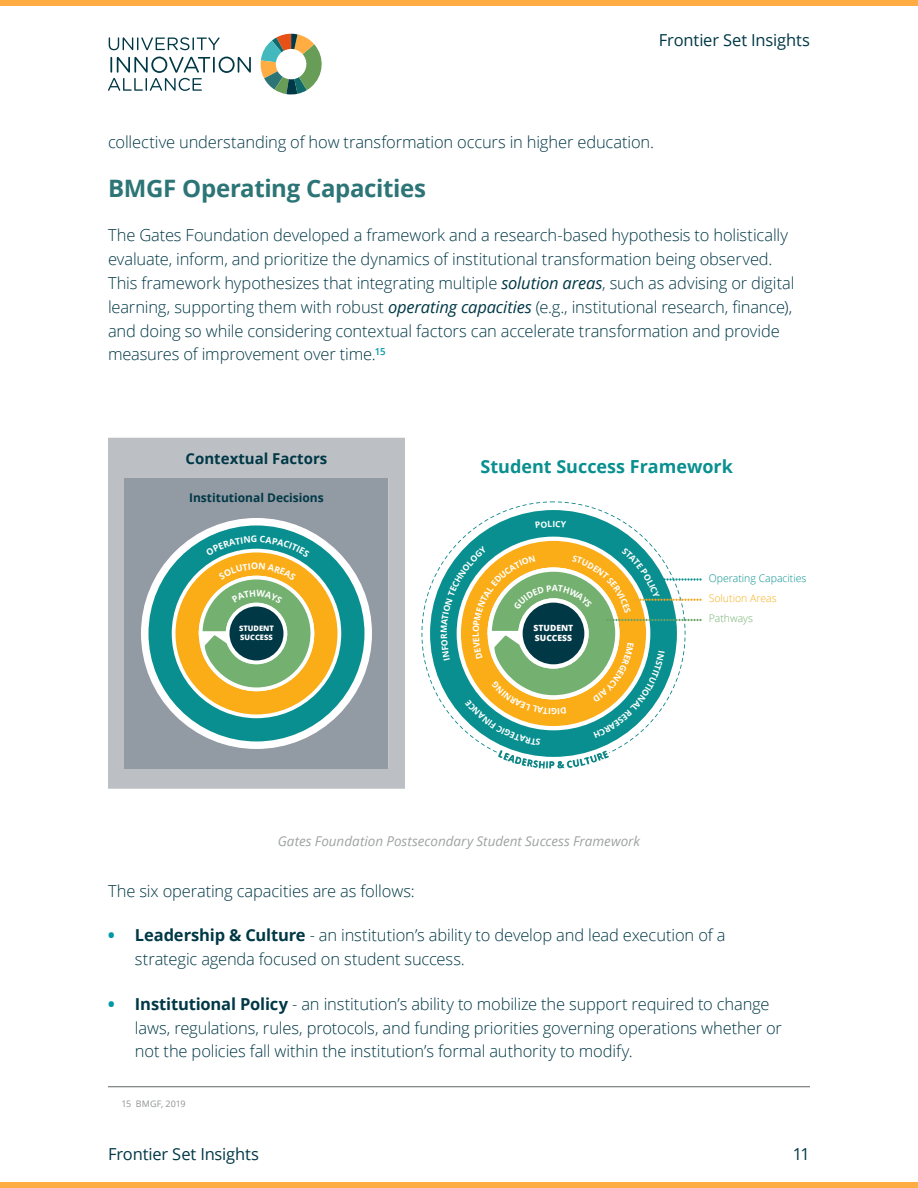
<style>
.page{position:relative;width:918px;height:1188px;background:#fff}
.page>*{position:absolute;margin:0;border:0;box-sizing:border-box;transform-origin:0 0}
.t1{font:700 24px "Open Sans";letter-spacing:-.015em;color:#2c7476}
.t2{font:700 18px "Open Sans";color:#098f8f}
.t3{font:300 16.5px/24px "Open Sans";letter-spacing:-.01em;color:#003846}
.t4{font:16.5px "Open Sans";letter-spacing:-.01em;color:#003846}
.t5{font:700 15px "Open Sans";color:#003846}
.t6{font:italic 13.5px "Open Sans";color:#a0a3a3}
.t7{font:700 12px "Open Sans";color:#003846}
.t8{font:300 10.5px "Open Sans";color:#098f8f}
.t9{font:300 10.5px "Open Sans";color:#fbad18}
.t10{font:300 10.5px "Open Sans";color:#74b170}
.t11{font:9px "Open Sans";letter-spacing:.01em;color:#909394}
.t12{font:800 8.55px/10.4px "Open Sans";color:#fff}
.t13{font:800 7.5px/9px "Open Sans";color:#fff}
.s1{font-weight:400;font-style:italic}
.s2{font-weight:800;color:#0097a7}
.s3{font-weight:700}
</style>
<div class="page">
<div style="left:0;top:1183px;width:918px;height:5px;background:#ffac43"></div>
<div style="left:0;top:0;width:918px;height:5px;background:#ffac43"></div>
<svg style="left:421px;top:501px;width:222px;height:202px"></svg>
<div style="left:430px;top:510px;width:247px;height:247px;background:#098f8f;border-radius:50%"></div>
<div style="left:108px;top:438px;width:297px;height:351px;background:#bcc0c5"></div>
<div style="left:125px;top:478px;width:263px;height:290px;background:#929aa4"></div>
<svg style="left:141px;top:518px;width:231px;height:231px"></svg>
<hr style="left:108px;top:1086px;width:702px;height:1px;background:#616566">
<svg style="left:260px;top:34px;width:62px;height:61px"></svg>
<svg style="left:109px;top:37px;width:111px;height:13px"></svg>
<svg style="left:108px;top:56px;width:143px;height:35px"></svg>
<svg style="left:441px;top:537px;width:261px;height:232px"></svg>
<svg style="left:172px;top:536px;width:169px;height:182px;background:#97ab6f"></svg>
<p class="t4" style="left:659px;top:29px;width:153px">Frontier Set Insights</p>
<p class="t3" style="left:108px;top:129px;width:548px">collective understanding of how transformation occurs in higher education.</p>
<h1 class="t1" style="left:108px;top:171px;width:320px">BMGF Operating Capacities</h1>
<p class="t3" style="left:108px;top:222px;width:688px">The Gates Foundation developed a framework and a research-based hypothesis to holistically evaluate, inform, and prioritize the dynamics of institutional transformation being observed.<br>This framework hypothesizes that integrating multiple <span class="s1">solution areas</span>, such as advising or digital learning, supporting them with robust <span class="s1">operating capacities</span> (e.g., institutional research, finance), and doing so while considering contextual factors can accelerate transformation and provide measures of improvement over time.<sup>15</sup></p>
<p class="t5" style="left:186px;top:448px;width:143px">Contextual Factors</p>
<p class="t7" style="left:189px;top:489px;width:136px">Institutional Decisions</p>
<p class="t13" style="left:239px;top:624px;width:36px">STUDENT<br>SUCCESS</p>
<p class="t2" style="left:481px;top:454px;width:254px">Student Success Framework</p>
<p class="t12" style="left:534px;top:622px;width:41px">STUDENT<br>SUCCESS</p>
<p class="t8" style="left:709px;top:571px;width:99px">Operating Capacities</p>
<p class="t10" style="left:709px;top:611px;width:46px">Pathways</p>
<p class="t9" style="left:709px;top:591px;width:70px">Solution Areas</p>
<p class="t6" style="left:278px;top:832px;width:364px">Gates Foundation Postsecondary Student Success Framework</p>
<p class="t3" style="left:108px;top:879px;width:308px">The six operating capacities are as follows:</p>
<p class="t3" style="left:135px;top:923px;width:592px;text-indent:-27px"><span class="s2">•</span> <span class="s3">Leadership &amp; Culture</span> - an institution’s ability to develop and lead execution of a strategic agenda focused on student success.</p>
<p class="t3" style="left:135px;top:991px;width:648px;text-indent:-27px"><span class="s2">•</span> <span class="s3">Institutional Policy</span> - an institution’s ability to mobilize the support required to change laws, regulations, rules, protocols, and funding priorities governing operations whether or not the policies fall within the institution’s formal authority to modify.</p>
<p class="t11" style="left:122px;top:1098px;width:66px">15 BMGF, 2019</p>
<p class="t4" style="left:108px;top:1143px;width:153px">Frontier Set Insights</p>
<p class="t4" style="left:793px;top:1143px;width:19px">11</p>
</div>
